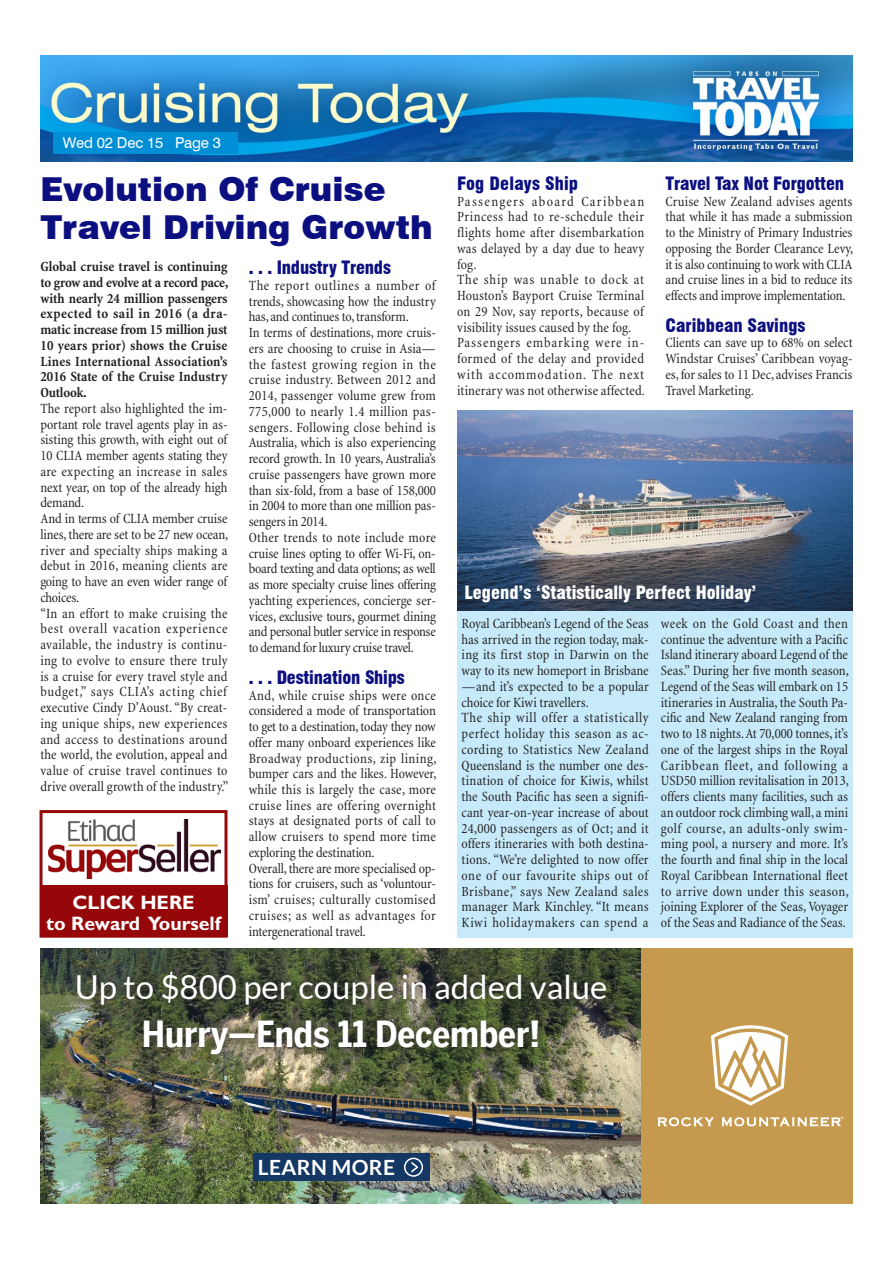
<style>
.page{position:relative;width:893px;height:1263px;background:#fff}
.page>*{position:absolute;margin:0;border:0;box-sizing:border-box;transform-origin:0 0}
.t1{font:700 36px "Benton Sans Cond";color:#fff}
.t2{font:900 33px/37.5px "Swiss 721 BT";color:#0b0f80}
.t3{font:33px "Lato";color:#fff}
.t4{font:700 21px "Lato";letter-spacing:.02em;color:#fff}
.t5{font:700 19.5px/21px "Gill Sans";color:#fff;text-align:center}
.t6{font:900 condensed 18px "Swiss 721 BT";letter-spacing:-.01em;color:#0b0f80}
.t7{font:900 condensed 18px "Swiss 721 BT";color:#fff}
.t8{font:900 condensed 18px "Swiss 721 BT";letter-spacing:.01em;color:#0b0f80}
.t9{font:15px "Swiss 721 BT";letter-spacing:-.01em;color:#fff}
.t10{font:condensed 14.25px/15.8px "Minion";letter-spacing:.005em;color:#231f20}
.t11{font:condensed 14.25px/15.8px "Minion";letter-spacing:.025em;color:#231f20}
.t12{font:700 condensed 14.25px/15.8px "Minion";letter-spacing:.005em;color:#231f20;text-align:justify}
</style>
<div class="page">
<div style="left:457px;top:610px;width:396px;height:328px;background:#c6eafa"></div>
<img style="left:40px;top:55px;width:813px;height:107px">
<div style="left:53px;top:133px;width:185px;height:21px;background:#008ed4"></div>
<div style="left:40px;top:885px;width:187px;height:52px;background:#960709"></div>
<div style="left:40px;top:810px;width:187px;height:128px;border:3px solid #960709"></div>
<img style="left:49px;top:820px;width:172px;height:58px">
<img style="left:40px;top:948px;width:601px;height:255px">
<div style="left:641px;top:948px;width:212px;height:255px;background:#c69a4e"></div>
<svg style="left:658px;top:1117px;width:56px;height:9px"></svg>
<svg style="left:711px;top:1025px;width:77px;height:80px"></svg>
<svg style="left:722px;top:1116px;width:121px;height:10px"></svg>
<div style="left:67px;top:963px;width:548px;height:51px;background:#231f20;opacity:.85"></div>
<div style="left:134px;top:1011px;width:413px;height:53px;background:#231f20;opacity:.85"></div>
<div style="left:253px;top:1153px;width:176px;height:28px;background:#143764"></div>
<svg style="left:411px;top:1161px;width:7px;height:12px"></svg>
<div style="left:404px;top:1157px;width:19px;height:20px;border:2px solid #fff;border-radius:50%"></div>
<img style="left:457px;top:410px;width:396px;height:201px">
<p class="t9" style="left:63px;top:134px;width:160px">Wed 02 Dec 15 Page 3</p>
<h2 class="t2" style="left:40px;top:170px;width:394px">Evolution Of Cruise<br>Travel Driving Growth</h2>
<p class="t8" style="left:457px;top:172px;width:123px">Fog Delays Ship</p>
<p class="t6" style="left:665px;top:172px;width:180px">Travel Tax Not Forgotten</p>
<p class="t10" style="left:665px;top:193px;width:189px;text-align:justify">Cruise New Zealand advises agents that while it has made a submission to the Ministry of Primary Industries opposing the Border Clearance Levy, it is also continuing to work with CLIA and cruise lines in a bid to reduce its effects and improve implementation.</p>
<p class="t6" style="left:665px;top:314px;width:141px">Caribbean Savings</p>
<p class="t10" style="left:665px;top:335px;width:189px;text-align:justify">Clients can save up to 68% on select Windstar Cruises’ Caribbean voyag&shy;es, for sales to 11 Dec, advises Francis Travel Marketing.</p>
<p class="t11" style="left:457px;top:193px;width:189px">Passengers aboard Caribbean<br>Princess had to re-schedule their flights home after disembarkation was delayed by a day due to heavy fog.<br>The ship was unable to dock at<br>Houston’s Bayport Cruise Terminal on 29 Nov, say reports, because of visibility issues caused by the fog.<br>Passengers embarking were in&shy;formed of the delay and provided with accommodation. The next itinerary was not otherwise affected.</p>
<p class="t6" style="left:249px;top:257px;width:144px">. . . Industry Trends</p>
<p class="t10" style="left:249px;top:278px;width:189px">The report outlines a number of trends, showcasing how the industry has, and continues to, transform.<br>In terms of destinations, more cruis&shy;ers are choosing to cruise in Asia— the fastest growing region in the cruise industry. Between 2012 and 2014, passenger volume grew from 775,000 to nearly 1.4 million pas&shy;sengers. Following close behind is Australia, which is also experiencing record growth. In 10 years, Australia’s cruise passengers have grown more than six-fold, from a base of 158,000 in 2004 to more than one million pas&shy;sengers in 2014.<br>Other trends to note include more cruise lines opting to offer Wi-Fi, on&shy;board texting and data options; as well as more specialty cruise lines offering yachting experiences, concierge ser&shy;vices, exclusive tours, gourmet dining and personal butler service in response to demand for luxury cruise travel.</p>
<p class="t6" style="left:249px;top:666px;width:157px">. . . Destination Ships</p>
<p class="t10" style="left:249px;top:687px;width:189px">And, while cruise ships were once considered a mode of transportation to get to a destination, today they now offer many onboard experiences like Broadway productions, zip lining, bumper cars and the likes. However, while this is largely the case, more cruise lines are offering overnight stays at designated ports of call to allow cruisers to spend more time exploring the destination.<br>Overall, there are more specialised op&shy;tions for cruisers, such as ‘voluntour&shy;ism’ cruises; culturally customised cruises; as well as advantages for intergenerational travel.</p>
<p class="t12" style="left:40px;top:259px;width:189px">Global cruise travel is continuing to grow and evolve at a record pace, with nearly 24 million passengers expected to sail in 2016 (a dra&shy;matic increase from 15 million just 10 years prior) shows the Cruise Lines International Association’s 2016 State of the Cruise Industry Outlook.</p>
<p class="t10" style="left:40px;top:401px;width:190px">The report also highlighted the im&shy;portant role travel agents play in as&shy;sisting this growth, with eight out of 10 CLIA member agents stating they are expecting an increase in sales next year, on top of the already high demand.<br>And in terms of CLIA member cruise lines, there are set to be 27 new ocean, river and specialty ships making a debut in 2016, meaning clients are going to have an even wider range of choices.<br>“In an effort to make cruising the best overall vacation experience available, the industry is continu&shy;ing to evolve to ensure there truly is a cruise for every travel style and budget,” says CLIA’s acting chief executive Cindy D’Aoust. “By creat&shy;ing unique ships, new experiences and access to destinations around the world, the evolution, appeal and value of cruise travel continues to drive overall growth of the industry.”</p>
<p class="t7" style="left:465px;top:582px;width:293px">Legend’s ‘Statistically Perfect Holiday’</p>
<p class="t10" style="left:462px;top:616px;width:189px">Royal Caribbean’s Legend of the Seas has arrived in the region today, mak&shy;ing its first stop in Darwin on the way to its new homeport in Brisbane —and it’s expected to be a popular choice for Kiwi travellers.<br>The ship will offer a statistically perfect holiday this season as ac&shy;cording to Statistics New Zealand Queensland is the number one des&shy;tination of choice for Kiwis, whilst the South Pacific has seen a signifi&shy;cant year-on-year increase of about 24,000 passengers as of Oct; and it offers itineraries with both destina&shy;tions. “We’re delighted to now offer one of our favourite ships out of Brisbane,” says New Zealand sales manager Mark Kinchley. “It means Kiwi holidaymakers can spend a</p>
<p class="t10" style="left:661px;top:616px;width:189px;text-align:justify">week on the Gold Coast and then continue the adventure with a Pacific Island itinerary aboard Legend of the Seas.” During her five month season, Legend of the Seas will embark on 15 itineraries in Australia, the South Pa&shy;cific and New Zealand ranging from two to 18 nights. At 70,000 tonnes, it’s one of the largest ships in the Royal Caribbean fleet, and following a USD50 million revitalisation in 2013, offers clients many facilities, such as an outdoor rock climbing wall, a mini golf course, an adults-only swim&shy;ming pool, a nursery and more. It’s the fourth and final ship in the local Royal Caribbean International fleet to arrive down under this season, joining Explorer of the Seas, Voyager of the Seas and Radiance of the Seas.</p>
<h3 class="t5" style="left:46px;top:891px;width:176px">CLICK HERE<br>to Reward Yourself</h3>
<h2 class="t3" style="left:75px;top:969px;width:534px">Up to $800 per couple in added value</h2>
<h1 class="t1" style="left:142px;top:1013px;width:400px">Hurry—Ends 11 December!</h1>
<h3 class="t4" style="left:258px;top:1155px;width:139px">LEARN MORE</h3>
</div>
